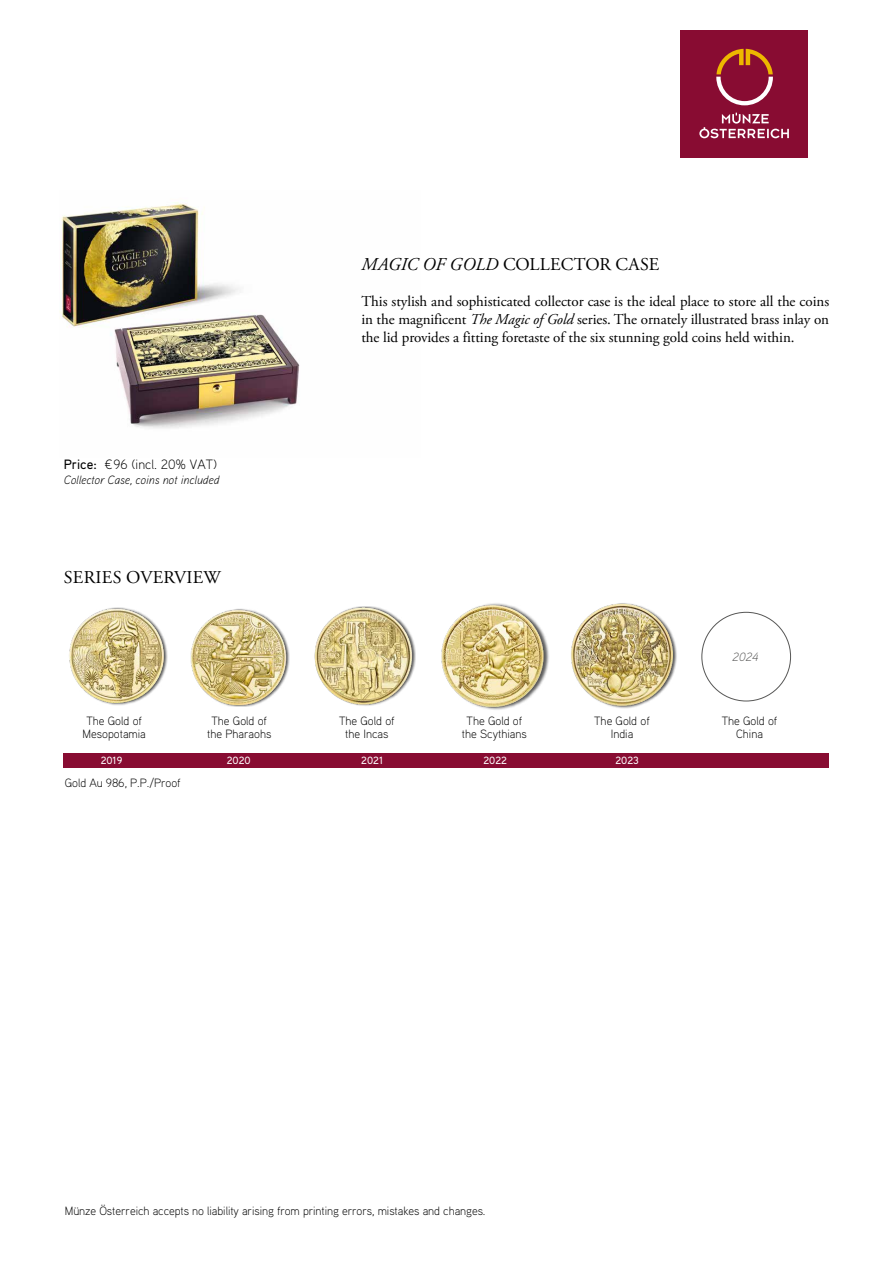
<style>
.page{position:relative;width:893px;height:1263px;background:#fff}
.page>*{position:absolute;margin:0;border:0;box-sizing:border-box;transform-origin:0 0}
.t1{font:18px "Adobe Garamond Pro";letter-spacing:.015em;color:#000}
.t2{font:15px/18px "Adobe Garamond Pro";letter-spacing:-.005em;color:#000;text-align:justify}
.t3{font:300 13.5px "Aaux Pro";color:#000}
.t4{font:300 12px/13.5px "Aaux Pro";color:#000;text-align:center}
.t5{font:italic 300 12px "Aaux Pro";color:#000}
.t6{font:italic 300 12px "Aaux Pro";color:#575756}
.t7{font:500 10.5px "Aaux Pro";color:#fff}
.s1{font-weight:500}
.s2{font-style:italic}
</style>
<div class="page">
<img style="left:60px;top:202px;width:240px;height:227px">
<div style="left:64px;top:753px;width:765px;height:15px;background:#880c32"></div>
<div style="left:680px;top:30px;width:128px;height:127px;background:#880c32"></div>
<svg style="left:716px;top:49px;width:57px;height:56px"></svg>
<svg style="left:699px;top:113px;width:90px;height:25px"></svg>
<img style="left:314px;top:606px;width:102px;height:100px">
<img style="left:69px;top:607px;width:99px;height:98px">
<img style="left:190px;top:608px;width:99px;height:99px">
<img style="left:441px;top:603px;width:108px;height:107px">
<img style="left:571px;top:603px;width:106px;height:106px">
<p class="t3" style="left:64px;top:456px;width:155px"><span class="s1">Price:</span> ¤96 (incl. 20% VAT)</p>
<p class="t5" style="left:64px;top:472px;width:157px">Collector Case, coins not included</p>
<p class="t1" style="left:64px;top:567px;width:158px">SERIES OVERVIEW</p>
<p class="t1" style="left:362px;top:253px;width:299px"><span class="s2">MAGIC OF GOLD</span> COLLECTOR CASE</p>
<p class="t2" style="left:361px;top:293px;width:469px">This stylish and sophisticated collector case is the ideal place to store all the coins in the magnificent <span class="s2">The Magic of Gold</span> series. The ornately illustrated brass inlay on the lid provides a fitting foretaste of the six stunning gold coins held within.</p>
<p class="t6" style="left:733px;top:649px;width:27px">2024</p>
<p class="t4" style="left:83px;top:714px;width:65px">The Gold of<br>Mesopotamia</p>
<p class="t4" style="left:207px;top:714px;width:66px">The Gold of the Pharaohs</p>
<p class="t4" style="left:339px;top:714px;width:57px">The Gold of the Incas</p>
<p class="t4" style="left:462px;top:714px;width:67px">The Gold of the Scythians</p>
<p class="t4" style="left:594px;top:714px;width:57px">The Gold of<br>India</p>
<p class="t4" style="left:722px;top:714px;width:57px">The Gold of<br>China</p>
<p class="t7" style="left:101px;top:754px;width:23px">2019</p>
<p class="t7" style="left:227px;top:754px;width:25px">2020</p>
<p class="t7" style="left:361px;top:754px;width:23px">2021</p>
<p class="t7" style="left:483px;top:754px;width:25px">2022</p>
<p class="t7" style="left:615px;top:754px;width:25px">2023</p>
<p class="t4" style="left:65px;top:776px;width:117px">Gold Au 986, P.P./Proof</p>
<p class="t4" style="left:65px;top:1203px;width:422px">Münze Österreich accepts no liability arising from printing errors, mistakes and changes.</p>
</div>
